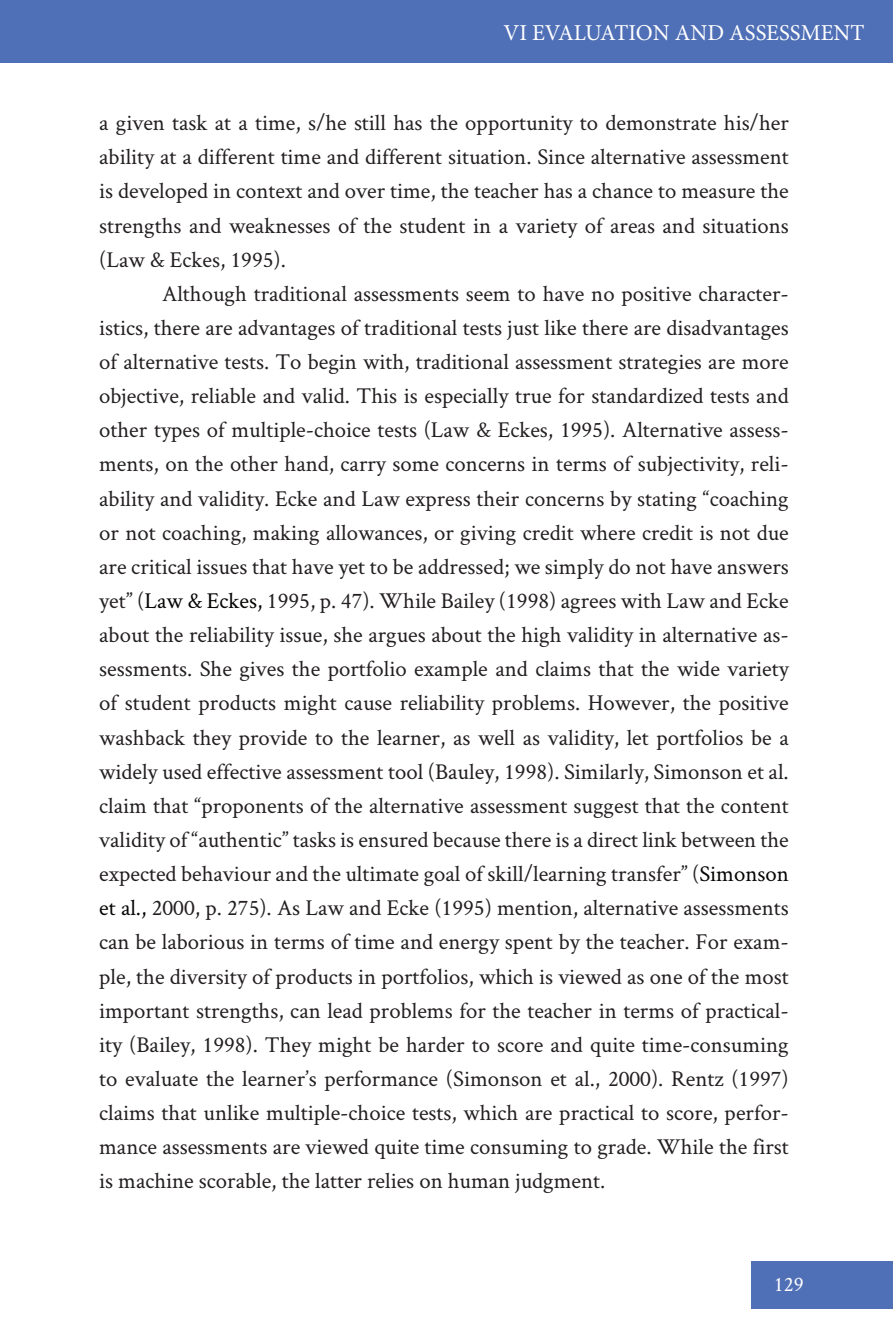
<style>
.page{position:relative;width:893px;height:1340px;background:#fff}
.page>*{position:absolute;margin:0;border:0;box-sizing:border-box;transform-origin:0 0}
.t1{font:22.75px/34.1px "Crimson Text";color:#231f20;text-align:justify}
.t2{font:22.75px "Minion Pro";color:#fff}
.t3{font:21px "Crimson Text";color:#fff}
.s1{color:#040503}
</style>
<div class="page">
<div style="left:0;top:0;width:893px;height:63px;background:#4f6fb6"></div>
<div style="left:751px;top:1261px;width:142px;height:47px;background:#4f6fb6"></div>
<p class="t2" style="left:503px;top:17px;width:363px">VI EVALUATION AND ASSESSMENT</p>
<p class="t1" style="left:99px;top:105px;width:691px">a given task at a time, s/he still has the opportunity to demonstrate his/her ability at a different time and different situation. Since alternative assessment is developed in context and over time, the teacher has a chance to measure the strengths and weaknesses of the student in a variety of areas and situations (Law &amp; Eckes, 1995).</p>
<p class="t1" style="left:99px;top:275px;width:691px;text-indent:63px">Although traditional assessments seem to have no positive character&shy;istics, there are advantages of traditional tests just like there are disadvantages of alternative tests. To begin with, traditional assessment strategies are more objective, reliable and valid. This is especially true for standardized tests and other types of multiple-choice tests (Law &amp; Eckes, 1995). Alternative assess&shy;ments, on the other hand, carry some concerns in terms of subjectivity, reli&shy;ability and validity. Ecke and Law express their concerns by stating “coaching or not coaching, making allowances, or giving credit where credit is not due are critical issues that have yet to be addressed; we simply do not have answers yet” (<span class="s1">Law &amp; Eckes,</span> 1995, p. 47). While Bailey (1998) agrees with Law and Ecke about the reliability issue, she argues about the high validity in alternative as&shy;sessments. She gives the portfolio example and claims that the wide variety of student products might cause reliability problems. However, the positive washback they provide to the learner, as well as validity, let portfolios be a widely used effective assessment tool (Bauley, 1998). Similarly, Simonson et al. claim that “proponents of the alternative assessment suggest that the content validity of “authentic” tasks is ensured because there is a direct link between the expected behaviour and the ultimate goal of skill/learning transfer” (<span class="s1">Simonson et al.,</span> 2000, p. 275). As Law and Ecke (1995) mention, alternative assessments can be laborious in terms of time and energy spent by the teacher. For exam&shy;ple, the diversity of products in portfolios, which is viewed as one of the most important strengths, can lead problems for the teacher in terms of practical&shy;ity (Bailey, 1998). They might be harder to score and quite time-consuming to evaluate the learner’s performance (Simonson et al., 2000). Rentz (1997) claims that unlike multiple-choice tests, which are practical to score, perfor&shy;mance assessments are viewed quite time consuming to grade. While the first is machine scorable, the latter relies on human judgment.</p>
<p class="t3" style="left:774px;top:1270px;width:31px">129</p>
</div>
